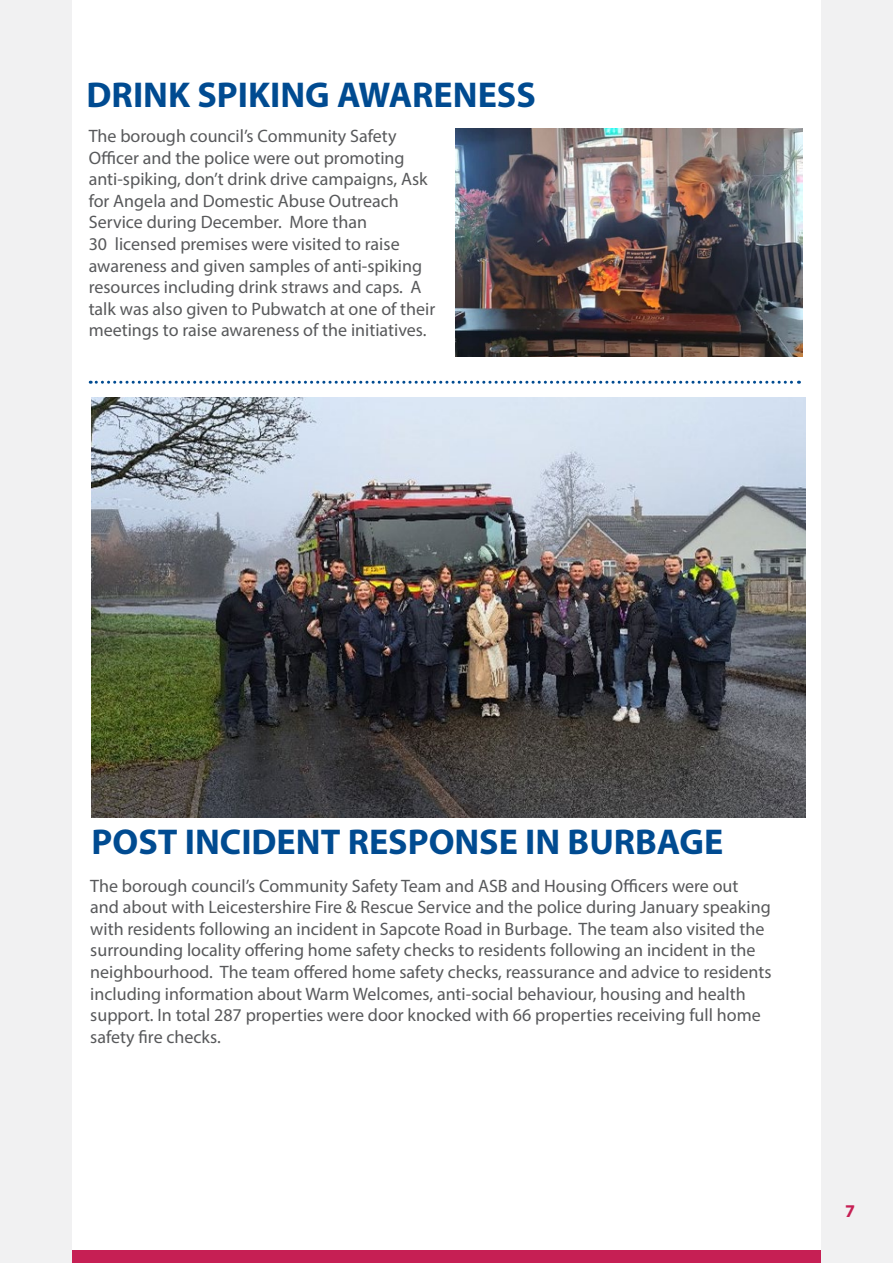
<style>
.page{position:relative;width:893px;height:1263px;background:#f1f1f2}
.page>*{position:absolute;margin:0;border:0;box-sizing:border-box;transform-origin:0 0}
.t1{font:700 36px "Myriad Pro";color:#004b91}
.Paragraph{font:18px/21.6px "Myriad Pro";color:#58595b}
.t2{font:700 18px "Myriad Pro";color:#c61f54}
</style>
<div class="page">
<div style="left:72px;top:0;width:749px;height:1263px;background:#fff"></div>
<svg style="left:90px;top:381px;width:709px;height:3px"></svg>
<div style="left:72px;top:1251px;width:749px;height:12px;background:#c61f54"></div>
<img style="left:455px;top:128px;width:348px;height:229px">
<img style="left:92px;top:398px;width:714px;height:420px">
<h2 class="t1" style="left:87px;top:75px;width:451px">DRINK SPIKING AWARENESS</h2>
<p class="Paragraph" style="left:89px;top:125px;width:348px">The borough council’s Community Safety Officer and the police were out promoting anti-spiking, don’t drink drive campaigns, Ask for Angela and Domestic Abuse Outreach Service during December. More than<br>30 licensed premises were visited to raise awareness and given samples of anti-spiking resources including drink straws and caps. A talk was also given to Pubwatch at one of their meetings to raise awareness of the initiatives.</p>
<h2 class="t1" style="left:92px;top:822px;width:633px">POST INCIDENT RESPONSE IN BURBAGE</h2>
<p class="Paragraph" style="left:90px;top:874px;width:683px">The borough council’s Community Safety Team and ASB and Housing Officers were out and about with Leicestershire Fire &amp; Rescue Service and the police during January speaking with residents following an incident in Sapcote Road in Burbage. The team also visited the surrounding locality offering home safety checks to residents following an incident in the neighbourhood. The team offered home safety checks, reassurance and advice to residents including information about Warm Welcomes, anti-social behaviour, housing and health support. In total 287 properties were door knocked with 66 properties receiving full home safety fire checks.</p>
<p class="t2" style="left:845px;top:1201px;width:11px">7</p>
</div>
